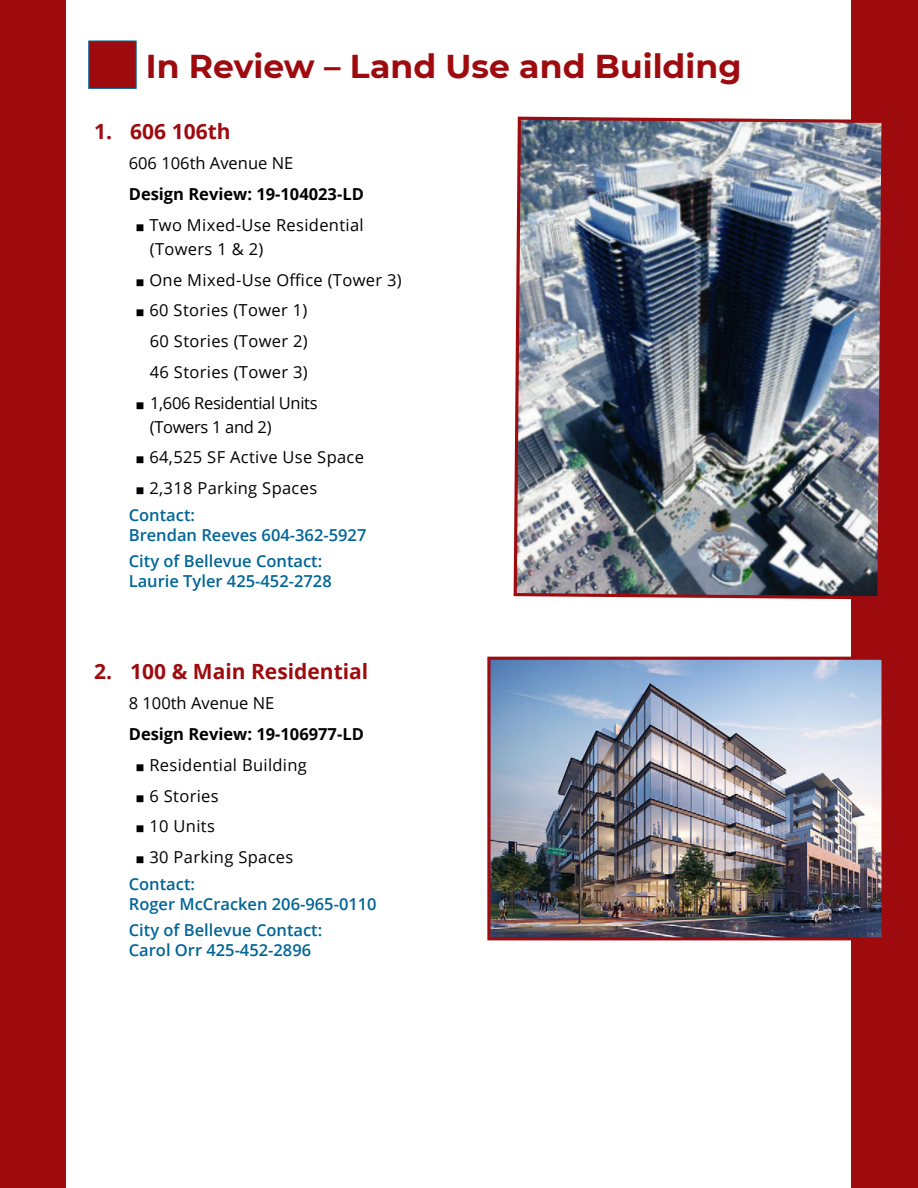
<style>
.page{position:relative;width:918px;height:1188px;background:#9e0b0f}
.page>*{position:absolute;margin:0;border:0;box-sizing:border-box;transform-origin:0 0}
.t1{font:700 33px "Montserrat";color:#9e0b0f}
.t2{font:700 21px "Open Sans";color:#9e0b0f}
.t3{font:16.5px/30.8px "Open Sans";letter-spacing:.02em;color:#000}
.t4{font:600 16.5px/19.8px "Open Sans";color:#006597}
.t5{font:700 16.5px/30.8px "Open Sans";color:#000;text-align:center}
.t6{font:16.5px "Open Sans";color:#000}
.t7{font:16.5px "Open Sans";letter-spacing:-.02em;color:#000}
.s1{font-weight:400}
.s2{font-weight:700}
</style>
<div class="page">
<div style="left:67px;top:0;width:784px;height:1188px;background:#fff"></div>
<div style="left:88px;top:41px;width:49px;height:48px;background:#9e0b0f"></div>
<img style="left:513px;top:116px;width:369px;height:484px">
<img style="left:491px;top:661px;width:390px;height:275px">
<div style="left:487px;top:657px;width:398px;height:283px;border:3px solid #9e0b0f"></div>
<h1 class="t1" style="left:146px;top:43px;width:597px">In Review – Land Use and Building</h1>
<p class="t2" style="left:94px;top:116px;width:138px">1. 606 106th</p>
<p class="t6" style="left:129px;top:152px;width:166px">606 106th Avenue NE</p>
<p class="t5" style="left:129px;top:178px;width:237px">Design Review: 19-104023-LD ◼ <span class="s1">Two Mixed-Use Residential</span></p>
<p class="t3" style="left:150px;top:233px;width:115px">(Towers 1 &amp; 2)</p>
<p class="t3" style="left:135px;top:264px;width:268px">◼ One Mixed-Use Office (Tower 3)</p>
<p class="t3" style="left:135px;top:295px;width:174px">◼ 60 Stories (Tower 1)</p>
<p class="t3" style="left:150px;top:325px;width:160px">60 Stories (Tower 2)</p>
<p class="t3" style="left:150px;top:356px;width:160px">46 Stories (Tower 3)</p>
<p class="t7" style="left:135px;top:391px;width:184px">◼ 1,606 Residential Units</p>
<p class="t3" style="left:135px;top:411px;width:231px;text-indent:15px">(Towers 1 and 2)<br>◼ 64,525 SF Active Use Space ◼ 2,318 Parking Spaces</p>
<p class="t4" style="left:129px;top:505px;width:239px">Contact:<br>Brendan Reeves 604-362-5927</p>
<p class="t4" style="left:129px;top:551px;width:205px">City of Bellevue Contact:<br>Laurie Tyler 425-452-2728</p>
<p class="t2" style="left:94px;top:656px;width:276px">2. 100 &amp; Main Residential</p>
<p class="t6" style="left:129px;top:692px;width:147px">8 100th Avenue NE</p>
<p class="t3" style="left:135px;top:718px;width:231px;text-indent:-6px"><span class="s2">Design Review: 19-106977-LD </span>◼ Residential Building<br>◼ 6 Stories<br>◼ 10 Units<br>◼ 30 Parking Spaces</p>
<p class="t4" style="left:129px;top:874px;width:249px">Contact:<br>Roger McCracken 206-965-0110</p>
<p class="t4" style="left:129px;top:920px;width:195px">City of Bellevue Contact:<br>Carol Orr 425-452-2896</p>
</div>
